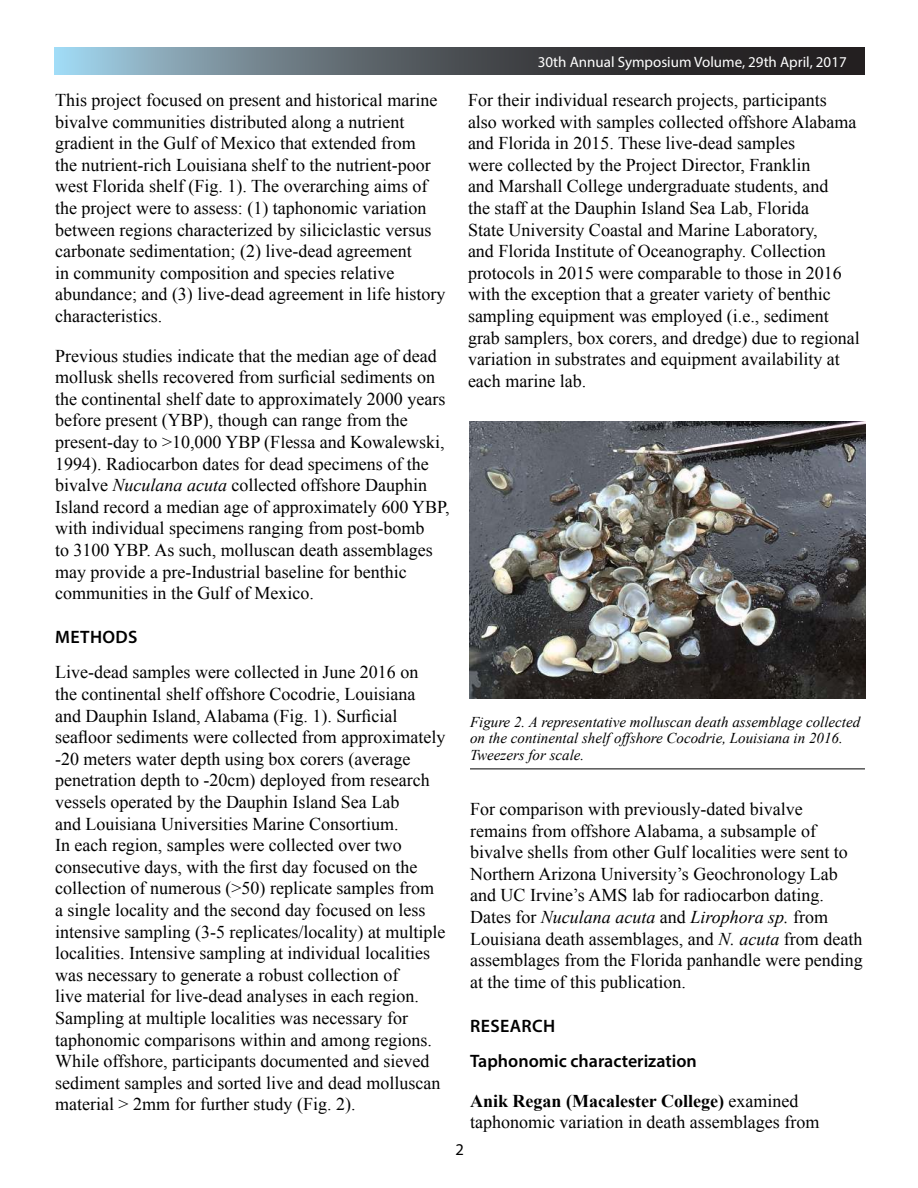
<style>
.page{position:relative;width:918px;height:1188px;background:#fff}
.page>*{position:absolute;margin:0;border:0;box-sizing:border-box;transform-origin:0 0}
.t1{font:18px/21.6px "Times New Roman";color:#000}
.t2{font:600 18px/35.1px "Myriad Pro";color:#000}
.t3{font:600 18px "Myriad Pro";letter-spacing:.02em;color:#000}
.t4{font:16.5px "Myriad Pro";color:#000}
.t5{font:italic 15px/16.5px "Times New Roman";color:#000}
.t6{font:15px "Myriad Pro";color:#fff}
.s1{font-style:italic}
.s2{font-weight:700}
</style>
<div class="page">
<img style="left:55px;top:48px;width:810px;height:26px">
<img style="left:470px;top:421px;width:396px;height:277px">
<hr style="left:470px;top:769px;width:395px;height:1px;background:#000">
<p class="t1" style="left:55px;top:91px;width:392px">This project focused on present and historical marine bivalve communities distributed along a nutrient gradient in the Gulf of Mexico that extended from<br>the nutrient-rich Louisiana shelf to the nutrient-poor west Florida shelf (Fig. 1). The overarching aims of the project were to assess: (1) taphonomic variation between regions characterized by siliciclastic versus carbonate sedimentation; (2) live-dead agreement<br>in community composition and species relative abundance; and (3) live-dead agreement in life history characteristics.</p>
<p class="t1" style="left:55px;top:347px;width:396px">Previous studies indicate that the median age of dead mollusk shells recovered from surficial sediments on the continental shelf date to approximately 2000 years before present (YBP), though can range from the present-day to &gt;10,000 YBP (Flessa and Kowalewski, 1994). Radiocarbon dates for dead specimens of the bivalve <span class="s1">Nuculana acuta</span> collected offshore Dauphin Island record a median age of approximately 600 YBP, with individual specimens ranging from post-bomb<br>to 3100 YBP. As such, molluscan death assemblages may provide a pre-Industrial baseline for benthic communities in the Gulf of Mexico.</p>
<p class="t3" style="left:55px;top:631px;width:84px">METHODS</p>
<p class="t1" style="left:55px;top:663px;width:392px">Live-dead samples were collected in June 2016 on<br>the continental shelf offshore Cocodrie, Louisiana and Dauphin Island, Alabama (Fig. 1). Surficial seafloor sediments were collected from approximately -20 meters water depth using box corers (average penetration depth to -20cm) deployed from research vessels operated by the Dauphin Island Sea Lab<br>and Louisiana Universities Marine Consortium.<br>In each region, samples were collected over two consecutive days, with the first day focused on the collection of numerous (&gt;50) replicate samples from a single locality and the second day focused on less intensive sampling (3-5 replicates/locality) at multiple localities. Intensive sampling at individual localities was necessary to generate a robust collection of<br>live material for live-dead analyses in each region.<br>Sampling at multiple localities was necessary for taphonomic comparisons within and among regions.<br>While offshore, participants documented and sieved sediment samples and sorted live and dead molluscan material &gt; 2mm for further study (Fig. 2).</p>
<p class="t6" style="left:538px;top:56px;width:310px">30th Annual Symposium Volume, 29th April, 2017</p>
<p class="t1" style="left:468px;top:91px;width:393px">For their individual research projects, participants also worked with samples collected offshore Alabama and Florida in 2015. These live-dead samples<br>were collected by the Project Director, Franklin<br>and Marshall College undergraduate students, and<br>the staff at the Dauphin Island Sea Lab, Florida<br>State University Coastal and Marine Laboratory,<br>and Florida Institute of Oceanography. Collection protocols in 2015 were comparable to those in 2016 with the exception that a greater variety of benthic sampling equipment was employed (i.e., sediment grab samplers, box corers, and dredge) due to regional variation in substrates and equipment availability at each marine lab.</p>
<p class="t5" style="left:470px;top:715px;width:392px">Figure 2. A representative molluscan death assemblage collected on the continental shelf offshore Cocodrie, Louisiana in 2016.<br>Tweezers for scale.</p>
<p class="t1" style="left:470px;top:800px;width:394px">For comparison with previously-dated bivalve remains from offshore Alabama, a subsample of bivalve shells from other Gulf localities were sent to Northern Arizona University’s Geochronology Lab and UC Irvine’s AMS lab for radiocarbon dating.<br>Dates for <span class="s1">Nuculana acuta</span> and <span class="s1">Lirophora sp.</span> from Louisiana death assemblages, and <span class="s1">N. acuta</span> from death assemblages from the Florida panhandle were pending at the time of this publication.</p>
<p class="t2" style="left:470px;top:1010px;width:228px">RESEARCH<br>Taphonomic characterization</p>
<p class="t1" style="left:470px;top:1091px;width:351px"><span class="s2">Anik Regan (Macalester College)</span> examined taphonomic variation in death assemblages from</p>
<p class="t4" style="left:456px;top:1144px;width:10px">2</p>
</div>
